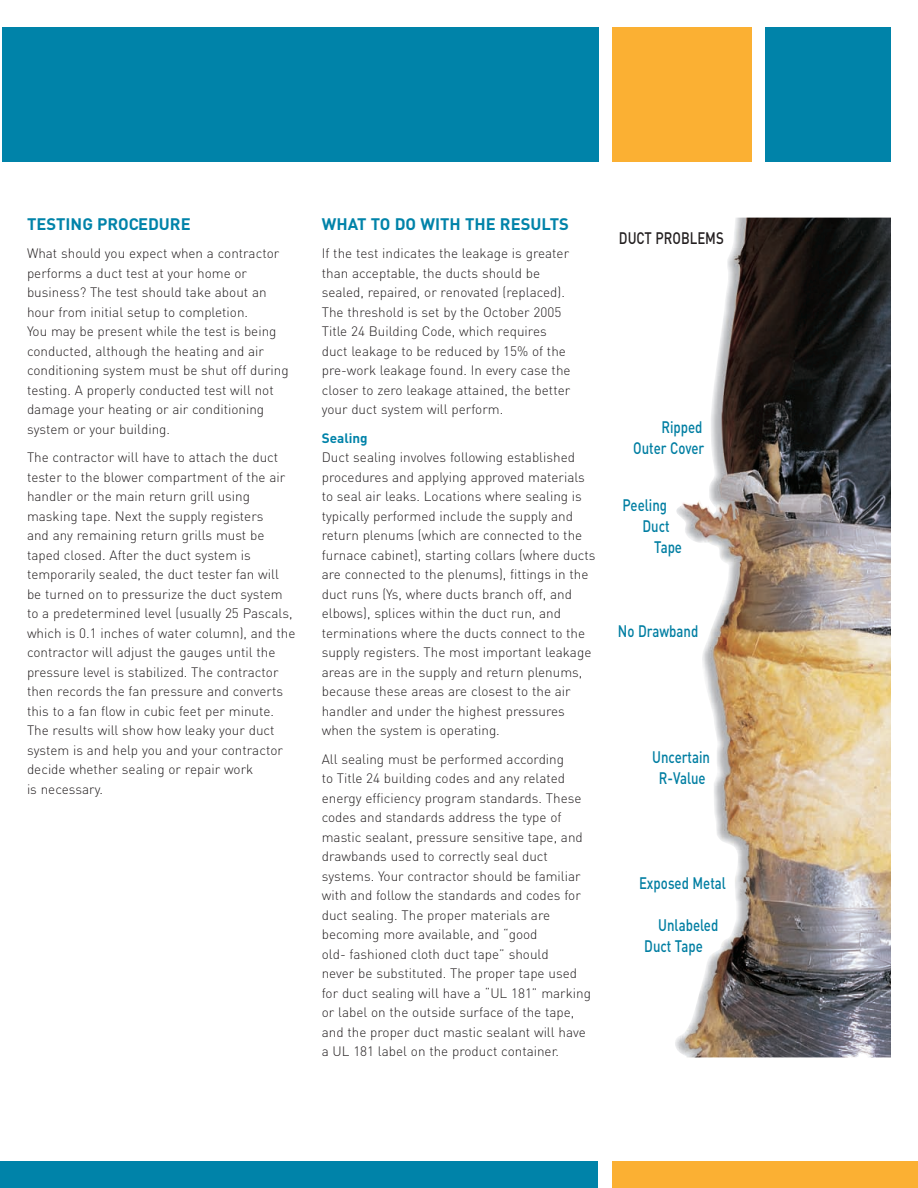
<style>
.page{position:relative;width:918px;height:1188px;background:#fff}
.page>*{position:absolute;margin:0;border:0;box-sizing:border-box;transform-origin:0 0}
.t1{font:500 16.5px/21px "DIN";color:#007ea2;text-align:right;scale:.8 1}
.t2{font:700 16.5px "DIN";color:#0083a9}
.t3{font:500 16.5px "DIN";color:#231f20;scale:.8 1}
.t4{font:300 13.5px/19.5px "DIN";color:#231f20}
.t5{font:700 13.5px "DIN";color:#0083a9}
</style>
<div class="page">
<img style="left:675px;top:218px;width:216px;height:839px">
<div style="left:612px;top:27px;width:140px;height:135px;background:#fbb033"></div>
<div style="left:765px;top:27px;width:126px;height:135px;background:#0083a9"></div>
<div style="left:2px;top:27px;width:596px;height:135px;background:#0083a9"></div>
<div style="left:612px;top:1161px;width:306px;height:27px;background:#fbb033"></div>
<div style="left:0;top:1161px;width:598px;height:27px;background:#0083a9"></div>
<p class="t2" style="left:27px;top:214px;width:165px">TESTING PROCEDURE</p>
<p class="t4" style="left:27px;top:243px;width:263px">What should you expect when a contractor performs a duct test at your home or business? The test should take about an hour from initial setup to completion.<br>You may be present while the test is being conducted, although the heating and air conditioning system must be shut off during testing. A properly conducted test will not damage your heating or air conditioning system or your building.</p>
<p class="t4" style="left:27px;top:447px;width:270px">The contractor will have to attach the duct tester to the blower compartment of the air handler or the main return grill using masking tape. Next the supply registers<br>and any remaining return grills must be taped closed. After the duct system is temporarily sealed, the duct tester fan will be turned on to pressurize the duct system to a predetermined level (usually 25 Pascals, which is 0.1 inches of water column), and the contractor will adjust the gauges until the pressure level is stabilized. The contractor then records the fan pressure and converts this to a fan flow in cubic feet per minute.<br>The results will show how leaky your duct system is and help you and your contractor decide whether sealing or repair work<br>is necessary.</p>
<p class="t2" style="left:322px;top:214px;width:249px">WHAT TO DO WITH THE RESULTS</p>
<p class="t4" style="left:322px;top:243px;width:250px">If the test indicates the leakage is greater than acceptable, the ducts should be sealed, repaired, or renovated (replaced).<br>The threshold is set by the October 2005<br>Title 24 Building Code, which requires duct leakage to be reduced by 15% of the pre-work leakage found. In every case the closer to zero leakage attained, the better your duct system will perform.</p>
<p class="t5" style="left:322px;top:430px;width:47px">Sealing</p>
<p class="t4" style="left:322px;top:447px;width:275px">Duct sealing involves following established procedures and applying approved materials to seal air leaks. Locations where sealing is typically performed include the supply and return plenums (which are connected to the furnace cabinet), starting collars (where ducts are connected to the plenums), fittings in the duct runs (Ys, where ducts branch off, and elbows), splices within the duct run, and terminations where the ducts connect to the supply registers. The most important leakage areas are in the supply and return plenums, because these areas are closest to the air handler and under the highest pressures when the system is operating.</p>
<p class="t4" style="left:322px;top:749px;width:271px">All sealing must be performed according<br>to Title 24 building codes and any related energy efficiency program standards. These codes and standards address the type of mastic sealant, pressure sensitive tape, and drawbands used to correctly seal duct systems. Your contractor should be familiar with and follow the standards and codes for duct sealing. The proper materials are becoming more available, and “good<br>old- fashioned cloth duct tape” should<br>never be substituted. The proper tape used for duct sealing will have a “UL 181” marking or label on the outside surface of the tape, and the proper duct mastic sealant will have a UL 181 label on the product container.</p>
<p class="t3" style="left:619px;top:229px;width:133px">DUCT PROBLEMS</p>
<p class="t1" style="left:633px;top:416px;width:90px">Ripped<br>Outer Cover</p>
<p class="t1" style="left:622px;top:494px;width:57px">Peeling</p>
<p class="t1" style="left:643px;top:515px;width:36px">Duct</p>
<p class="t1" style="left:654px;top:536px;width:36px">Tape</p>
<p class="t1" style="left:618px;top:620px;width:102px">No Drawband</p>
<p class="t1" style="left:652px;top:746px;width:74px;text-align:center">Uncertain<br>R-Value</p>
<p class="t1" style="left:639px;top:872px;width:110px">Exposed Metal</p>
<p class="t1" style="left:644px;top:914px;width:94px;text-align:left;text-indent:14px">Unlabeled<br>Duct Tape</p>
</div>
